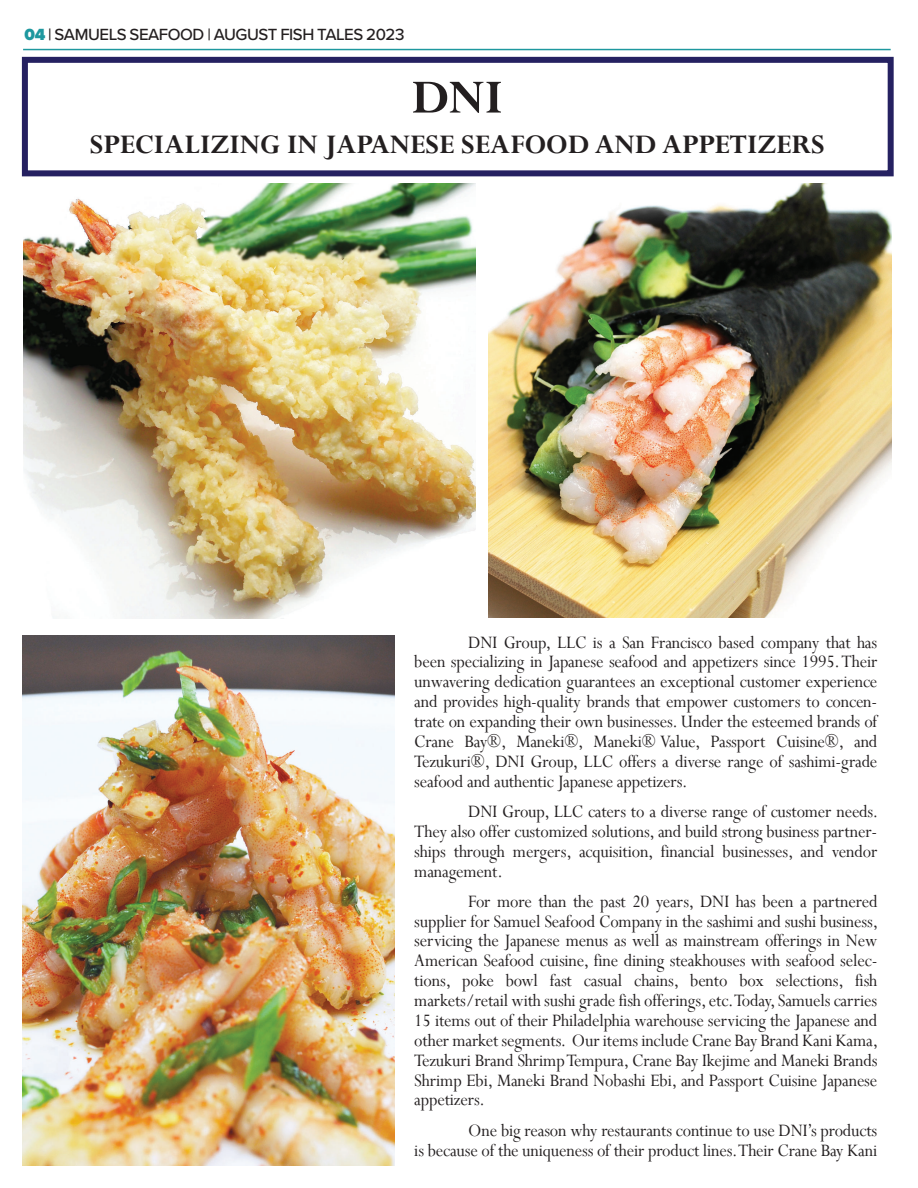
<style>
.page{position:relative;width:918px;height:1188px;background:#fff}
.page>*{position:absolute;margin:0;border:0;box-sizing:border-box;transform-origin:0 0}
.t1{font:700 52.5px "Perpetua";color:#231f20}
.t2{font:700 30px "Perpetua";color:#231f20}
.t3{font:19.5px/19.8px "Perpetua";letter-spacing:-.01em;color:#231f20;text-align:justify;scale:.94 1}
.t4{font:500 16.8px "Proxima Nova";letter-spacing:-.025em;color:#231f20}
.s1{font-weight:900;color:#1e989f}
</style>
<div class="page">
<img style="left:23px;top:183px;width:452px;height:435px">
<img style="left:488px;top:184px;width:403px;height:434px">
<img style="left:22px;top:635px;width:372px;height:531px">
<div style="left:22px;top:57px;width:872px;height:119px;border:6px solid #252161"></div>
<hr style="left:23px;top:49px;width:868px;height:1px;background:#1e989f">
<p class="t4" style="left:25px;top:29px;width:381px"><span class="s1">04</span> | SAMUELS SEAFOOD | AUGUST FISH TALES 2023</p>
<h1 class="t1" style="left:411px;top:70px;width:93px">DNI</h1>
<h2 class="t2" style="left:90px;top:128px;width:737px">SPECIALIZING IN JAPANESE SEAFOOD AND APPETIZERS</h2>
<p class="t3" style="left:414px;top:633px;width:494px;text-indent:54px">DNI Group, LLC is a San Francisco based company that has been specializing in Japanese seafood and appetizers since 1995. Their unwavering dedication guarantees an exceptional customer experience and provides high-quality brands that empower customers to concen&shy;trate on expanding their own businesses. Under the esteemed brands of Crane Bay®, Maneki®, Maneki® Value, Passport Cuisine®, and Tezukuri®, DNI Group, LLC offers a diverse range of sashimi-grade seafood and authentic Japanese appetizers.</p>
<p class="t3" style="left:414px;top:802px;width:495px;text-indent:54px">DNI Group, LLC caters to a diverse range of customer needs.<br>They also offer customized solutions, and build strong business partner&shy;ships through mergers, acquisition, financial businesses, and vendor management.</p>
<p class="t3" style="left:414px;top:892px;width:495px;text-indent:54px">For more than the past 20 years, DNI has been a partnered supplier for Samuel Seafood Company in the sashimi and sushi business, servicing the Japanese menus as well as mainstream offerings in New American Seafood cuisine, fine dining steakhouses with seafood selec&shy;tions, poke bowl fast casual chains, bento box selections, fish markets/retail with sushi grade fish offerings, etc. Today, Samuels carries 15 items out of their Philadelphia warehouse servicing the Japanese and other market segments. Our items include Crane Bay Brand Kani Kama, Tezukuri Brand Shrimp Tempura, Crane Bay Ikejime and Maneki Brands Shrimp Ebi, Maneki Brand Nobashi Ebi, and Passport Cuisine Japanese appetizers.</p>
<p class="t3" style="left:414px;top:1121px;width:494px;text-align:right">One big reason why restaurants continue to use DNI’s products<br>is because of the uniqueness of their product lines. Their Crane Bay Kani</p>
</div>
